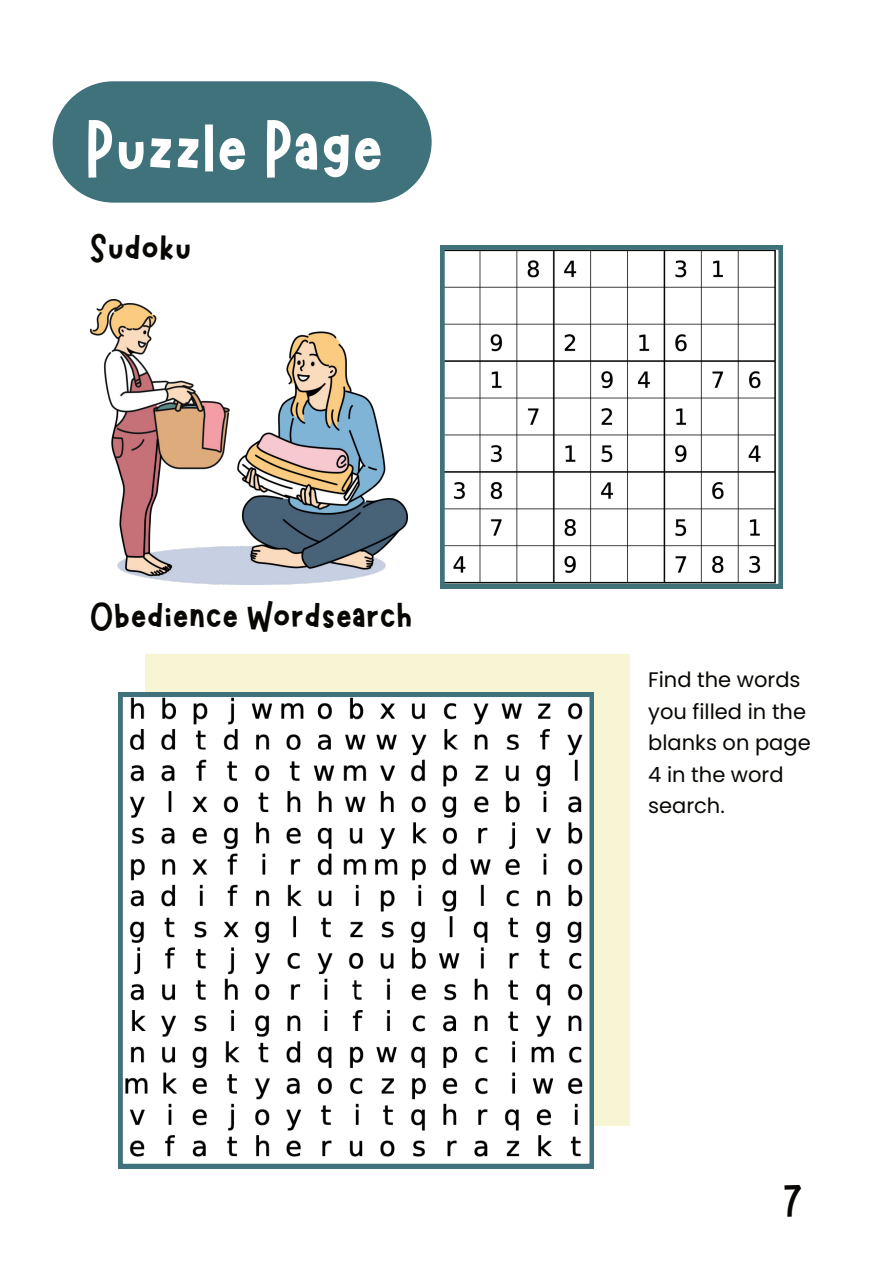
<style>
.page{position:relative;width:894px;height:1264px;background:#fff}
.page>*{position:absolute;margin:0;border:0;box-sizing:border-box;transform-origin:0 0}
.t1{font:81px "Marykate";color:#fff}
.t2{font:45px "Marykate";color:#080704}
.t3{font:42px "Marykate";color:#080704}
.t4{font:21px/31.5px "Poppins";color:#080704}
</style>
<div class="page">
<div style="left:145px;top:654px;width:484px;height:472px;background:#f7f5d4"></div>
<svg style="left:440px;top:245px;width:342px;height:343px"></svg>
<svg style="left:118px;top:692px;width:475px;height:476px"></svg>
<img style="left:90px;top:299px;width:317px;height:285px">
<div style="left:53px;top:81px;width:378px;height:122px;background:#40727b;border-radius:61px"></div>
<h1 class="t1" style="left:85px;top:98px;width:300px">Puzzle Page</h1>
<h3 class="t3" style="left:90px;top:222px;width:103px">Sudoku</h3>
<h3 class="t3" style="left:90px;top:590px;width:324px">Obedience Wordsearch</h3>
<p class="t4" style="left:648px;top:664px;width:164px">Find the words you filled in the blanks on page<br>4 in the word search.</p>
<h2 class="t2" style="left:782px;top:1173px;width:22px">7</h2>
</div>
